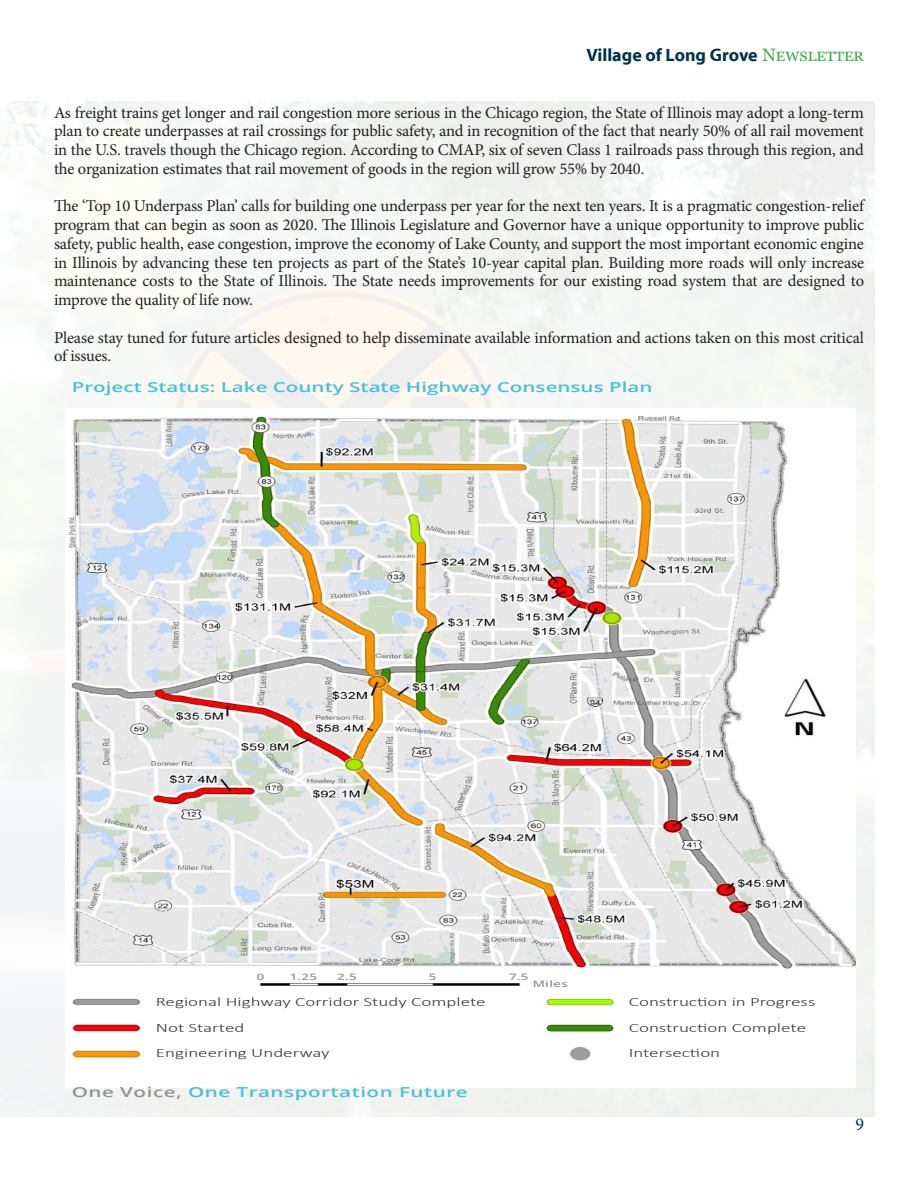
<style>
.page{position:relative;width:918px;height:1188px;background:#fff}
.page>*{position:absolute;margin:0;border:0;box-sizing:border-box;transform-origin:0 0}
.t1{font:700 18px "Myriad Pro";color:#00344b}
.t2{font:18px "Minion Pro";color:#00344b}
.t3{font:16.5px/18.8px "Minion Pro";letter-spacing:-.01em;color:#231f20;text-align:justify}
.t4{font:600 13.8px "Open Sans";color:#49c0db;scale:1.49 1}
.t5{font:600 13.8px "Open Sans";letter-spacing:.025em;color:#49c0db;scale:1.49 1}
.t6{font:300 12.75px/25.7px "Calibri";color:#3a3a3a;scale:1.49 1}
.t7{font:600 8.85px "Open Sans";letter-spacing:.025em;color:#939393;scale:1.49 1}
.s1{font-family:"Georgia";font-weight:400;color:#40ae49}
.s2{color:#939393}
</style>
<div class="page">
<img style="left:0;top:101px;width:875px;height:1015px">
<img style="left:65px;top:408px;width:790px;height:680px">
<p class="t1" style="left:587px;top:43px;width:279px">Village of Long Grove <span class="s1">Newsletter</span></p>
<p class="t3" style="left:54px;top:103px;width:811px">As freight trains get longer and rail congestion more serious in the Chicago region, the State of Illinois may adopt a long-term plan to create underpasses at rail crossings for public safety, and in recognition of the fact that nearly 50% of all rail movement in the U.S. travels though the Chicago region. According to CMAP, six of seven Class 1 railroads pass through this region, and the organization estimates that rail movement of goods in the region will grow 55% by 2040.</p>
<p class="t3" style="left:54px;top:197px;width:812px">The ‘Top 10 Underpass Plan’ calls for building one underpass per year for the next ten years. It is a pragmatic congestion-relief program that can begin as soon as 2020. The Illinois Legislature and Governor have a unique opportunity to improve public safety, public health, ease congestion, improve the economy of Lake County, and support the most important economic engine in Illinois by advancing these ten projects as part of the State’s 10-year capital plan. Building more roads will only increase maintenance costs to the State of Illinois. The State needs improvements for our existing road system that are designed to improve the quality of life now.</p>
<p class="t3" style="left:54px;top:328px;width:812px">Please stay tuned for future articles designed to help disseminate available information and actions taken on this most critical of issues.</p>
<p class="t4" style="left:72px;top:378px;width:391px">Project Status: Lake County State Highway Consensus Plan</p>
<p class="t7" style="left:257px;top:971px;width:7px">0</p>
<p class="t7" style="left:290px;top:971px;width:20px">1.25</p>
<p class="t7" style="left:337px;top:971px;width:15px">2.5</p>
<p class="t7" style="left:429px;top:971px;width:7px">5</p>
<p class="t7" style="left:509px;top:971px;width:15px">7.5</p>
<p class="t7" style="left:533px;top:978px;width:25px">Miles</p>
<p class="t6" style="left:156px;top:988px;width:223px">Regional Highway Corridor Study Complete</p>
<p class="t6" style="left:629px;top:989px;width:127px">Construction in Progress</p>
<p class="t6" style="left:156px;top:1014px;width:118px">Not Started<br>Engineering Underway</p>
<p class="t5" style="left:72px;top:1083px;width:267px"><span class="s2">One Voice,</span> One Transportation Future</p>
<p class="t6" style="left:629px;top:1014px;width:121px">Construction Complete<br>Intersection</p>
<p class="t2" style="left:855px;top:1112px;width:10px">9</p>
</div>
